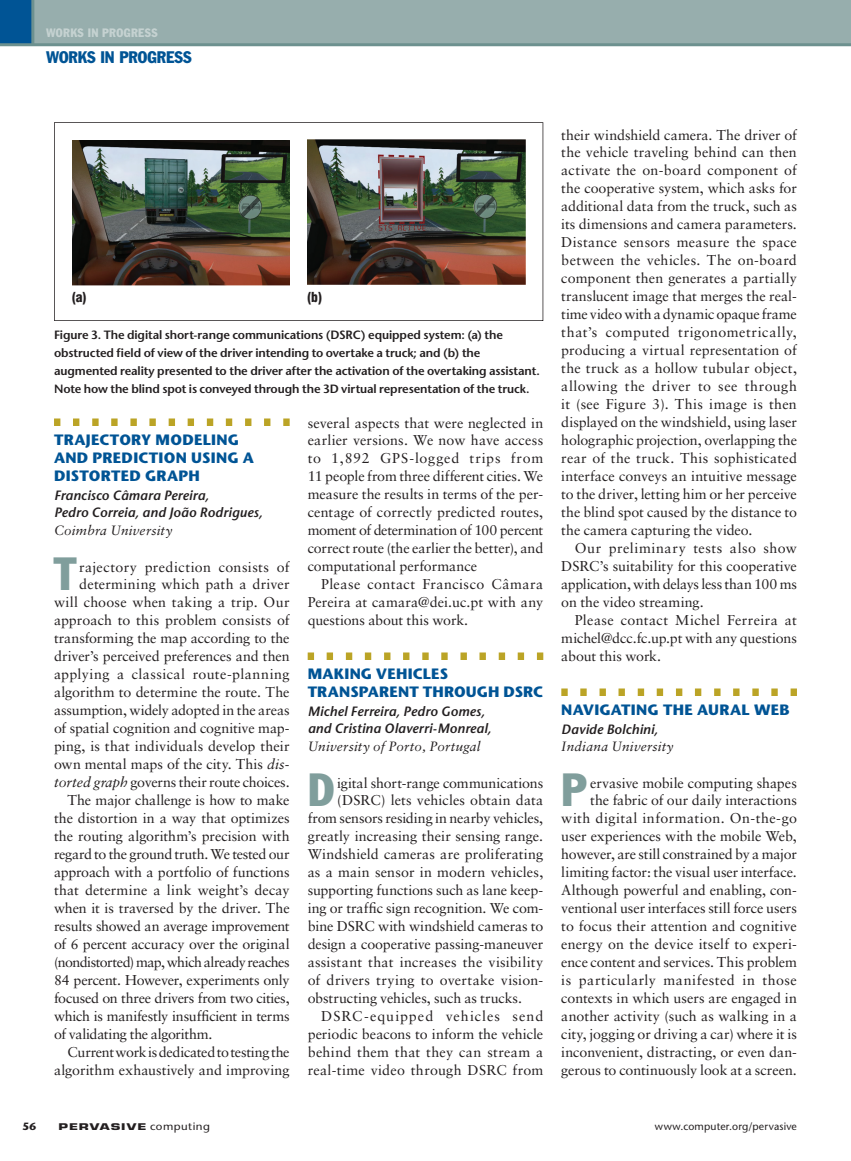
<style>
.page{position:relative;width:851px;height:1161px;background:#fff}
.page>*{position:absolute;margin:0;border:0;box-sizing:border-box;transform-origin:0 0}
.t1{font:condensed 45.75px "Franklin Gothic Std";color:#809e9c}
.t2{font:condensed 16.5px "Franklin Gothic Std";color:#005495}
.t3{font:700 15px/18px "Stone Sans Std";letter-spacing:.015em;color:#005495}
.t4{font:14.25px/18px "Sabon LT Std";color:#231f20;text-align:justify}
.t5{font:14.25px "Sabon LT Std";letter-spacing:-.02em;color:#231f20}
.t6{font:14.25px "Sabon LT Std";letter-spacing:.02em;color:#231f20}
.t7{font:14.25px "Sabon LT Std";letter-spacing:.025em;color:#231f20}
.t8{font:14.25px "Sabon LT Std";letter-spacing:-.04em;color:#231f20}
.t9{font:14.25px "Sabon LT Std";letter-spacing:-.025em;color:#231f20}
.t10{font:14.25px "Sabon LT Std";letter-spacing:.07em;color:#231f20}
.t11{font:italic 600 13.5px/18px "Stone Sans Std";letter-spacing:.005em;color:#231f20}
.t12{font:italic 13.5px "Sabon LT Std";letter-spacing:.015em;color:#231f20}
.t13{font:900 condensed 13.5px "Helvetica LT Std";color:#231f20}
.t14{font:600 12px/18px "Stone Sans Std";letter-spacing:-.01em;color:#231f20}
.t15{font:condensed 12px "Franklin Gothic Std";letter-spacing:.035em;color:#c5d2d1}
.t16{font:500 10.5px "Stone Sans Std";letter-spacing:.02em;color:#231f20}
.t17{font:700 10.5px "Stone Sans Std";color:#231f20}
.t18{font:700 9px "Eurostile LT Std";letter-spacing:.07em;color:#231f20;scale:1.5 1}
.s1{font-style:italic}
.s2{font-family:"Stone Sans Std";font-weight:500;font-size:10.5px}
</style>
<div class="page">
<div style="left:0;top:0;width:34px;height:45px;background:#005495"></div>
<div style="left:34px;top:0;width:816px;height:45px;background:#97aead"></div>
<hr style="left:31px;top:0;width:3px;height:46px;background:#6d918f">
<hr style="left:850px;top:0;width:1px;height:45px;background:#97aead">
<hr style="left:0;top:43px;width:850px;height:3px;background:#6d918f">
<svg style="left:54px;top:418px;width:236px;height:8px"></svg>
<svg style="left:308px;top:652px;width:235px;height:8px"></svg>
<svg style="left:561px;top:688px;width:235px;height:8px"></svg>
<img style="left:54px;top:122px;width:489px;height:199px">
<p class="t15" style="left:46px;top:26px;width:113px">WORKS IN PROGRESS</p>
<p class="t2" style="left:46px;top:47px;width:147px">WORKS IN PROGRESS</p>
<p class="t13" style="left:72px;top:288px;width:16px">(a)</p>
<p class="t13" style="left:307px;top:288px;width:16px">(b)</p>
<p class="t14" style="left:54px;top:326px;width:487px">Figure 3. The digital short-range communications (DSRC) equipped system: (a) the obstructed field of view of the driver intending to overtake a truck; and (b) the augmented reality presented to the driver after the activation of the overtaking assistant.<br>Note how the blind spot is conveyed through the 3D virtual representation of the truck.</p>
<p class="t3" style="left:54px;top:431px;width:160px">TRAJEC TORY MODELING<br>AND PREDIC TION USING</p>
<p class="t3" style="left:243px;top:449px;width:13px">A</p>
<p class="t3" style="left:54px;top:467px;width:5px">DIS</p>
<p class="t3" style="left:79px;top:467px;width:122px">TORTED GRAPH</p>
<p class="t11" style="left:54px;top:486px;width:210px">Francisco Câmara Pereira,<br>Pedro Correia, and João Rodrigues,</p>
<p class="t12" style="left:54px;top:523px;width:120px">Coimbra University</p>
<h1 class="t1" style="left:54px;top:545px;width:24px">T</h1>
<p class="t7" style="left:79px;top:558px;width:212px">rajectory prediction consists of</p>
<p class="t4" style="left:79px;top:575px;width:212px">determining which path a driver</p>
<p class="t6" style="left:54px;top:594px;width:237px">will choose when taking a trip. Our</p>
<p class="t4" style="left:54px;top:611px;width:237px">approach to this problem consists of</p>
<p class="t4" style="left:54px;top:629px;width:237px">transforming the map according to the</p>
<p class="t4" style="left:54px;top:647px;width:237px">driver’s perceived preferences and then</p>
<p class="t7" style="left:54px;top:666px;width:237px">applying a classical route-planning</p>
<p class="t4" style="left:54px;top:683px;width:237px">algorithm to determine the route. The</p>
<p class="t4" style="left:54px;top:701px;width:237px">assumption, widely adopted in the areas</p>
<p class="t4" style="left:54px;top:719px;width:237px">of spatial cognition and cognitive map-</p>
<p class="t4" style="left:54px;top:737px;width:237px">ping, is that individuals develop their</p>
<p class="t4" style="left:54px;top:755px;width:237px">own mental maps of the city. This <span class="s1">dis-</span></p>
<p class="t5" style="left:54px;top:774px;width:237px"><span class="s1">torted graph</span> governs their route choices.</p>
<p class="t4" style="left:67px;top:791px;width:223px">The major challenge is how to make</p>
<p class="t4" style="left:54px;top:809px;width:237px">the distortion in a way that optimizes</p>
<p class="t4" style="left:54px;top:827px;width:237px">the routing algorithm’s precision with</p>
<p class="t5" style="left:54px;top:846px;width:237px">regard to the ground truth. We tested our</p>
<p class="t4" style="left:54px;top:863px;width:237px">approach with a portfolio of functions</p>
<p class="t4" style="left:54px;top:881px;width:237px">that determine a link weight’s decay</p>
<p class="t4" style="left:54px;top:899px;width:237px">when it is traversed by the driver. The</p>
<p class="t9" style="left:54px;top:918px;width:237px">results showed an average improvement</p>
<p class="t4" style="left:54px;top:935px;width:237px">of 6 percent accuracy over the original</p>
<p class="t8" style="left:54px;top:954px;width:237px">(nondistorted) map, which already reaches</p>
<p class="t4" style="left:54px;top:971px;width:237px">84 percent. However, experiments only</p>
<p class="t5" style="left:54px;top:990px;width:237px">focused on three drivers from two cities,</p>
<p class="t4" style="left:54px;top:1007px;width:237px">which is manifestly insufficient in terms</p>
<p class="t5" style="left:54px;top:1026px;width:160px">of validating the algorithm.</p>
<p class="t5" style="left:67px;top:1044px;width:223px">Current work is dedicated to testing the</p>
<p class="t4" style="left:54px;top:1061px;width:237px">algorithm exhaustively and improving</p>
<p class="t4" style="left:308px;top:413px;width:237px">several aspects that were neglected in earlier versions. We now have access to 1,892 GPS-logged trips from 11 people from three different cities. We measure the results in terms of the per&shy;centage of correctly predicted routes, moment of determination of 100 percent correct route (the earlier the better), and computational performance</p>
<p class="t4" style="left:308px;top:575px;width:237px;text-indent:13px">Please contact Francisco Câmara Pereira at camara@dei.uc.pt with any questions about this work.</p>
<p class="t3" style="left:308px;top:665px;width:39px">MAKING</p>
<p class="t3" style="left:376px;top:665px;width:64px">VE HICLES</p>
<p class="t3" style="left:308px;top:683px;width:42px">TRANSP</p>
<p class="t3" style="left:368px;top:683px;width:177px">AREN T THROUGH DSRC</p>
<p class="t11" style="left:308px;top:702px;width:185px">Michel Ferreira, Pedro Gomes, and Cristina Olaverri-Monreal,</p>
<p class="t12" style="left:308px;top:739px;width:174px">University of Porto, Portugal</p>
<h1 class="t1" style="left:308px;top:761px;width:28px">D</h1>
<p class="t4" style="left:337px;top:773px;width:207px">igital short-range communications</p>
<p class="t4" style="left:337px;top:791px;width:208px">(DSRC) lets vehicles obtain data</p>
<p class="t4" style="left:307px;top:809px;width:237px">from sensors residing in nearby vehicles,</p>
<p class="t4" style="left:307px;top:827px;width:237px">greatly increasing their sensing range.</p>
<p class="t4" style="left:307px;top:845px;width:237px">Windshield cameras are proliferating</p>
<p class="t4" style="left:307px;top:863px;width:237px">as a main sensor in modern vehicles,</p>
<p class="t4" style="left:307px;top:881px;width:237px">supporting functions such as lane keep-</p>
<p class="t4" style="left:307px;top:899px;width:237px">ing or traffic sign recognition. We com-</p>
<p class="t4" style="left:307px;top:917px;width:237px">bine DSRC with windshield cameras to</p>
<p class="t4" style="left:307px;top:935px;width:237px">design a cooperative passing-maneuver</p>
<p class="t6" style="left:307px;top:954px;width:237px">assistant that increases the visibility</p>
<p class="t4" style="left:307px;top:971px;width:237px">of drivers trying to overtake vision-</p>
<p class="t4" style="left:307px;top:989px;width:216px">obstructing vehicles, such as trucks.</p>
<p class="t10" style="left:321px;top:1008px;width:224px">DSRC-equipped vehicles send</p>
<p class="t4" style="left:307px;top:1025px;width:237px">periodic beacons to inform the vehicle</p>
<p class="t7" style="left:307px;top:1044px;width:237px">behind them that they can stream a</p>
<p class="t6" style="left:307px;top:1062px;width:237px">real-time video through DSRC from</p>
<p class="t4" style="left:561px;top:125px;width:237px">their windshield camera. The driver of the vehicle traveling behind can then activate the on-board component of the cooperative system, which asks for additional data from the truck, such as its dimensions and camera parameters.<br>Distance sensors measure the space between the vehicles. The on-board component then generates a partially translucent image that merges the real&shy;time video with a dynamic opaque frame that’s computed trigonometrically, producing a virtual representation of the truck as a hollow tubular object, allowing the driver to see through it (see Figure 3). This image is then displayed on the windshield, using laser holographic projection, overlapping the rear of the truck. This sophisticated interface conveys an intuitive message to the driver, letting him or her perceive the blind spot caused by the distance to the camera capturing the video.</p>
<p class="t4" style="left:561px;top:539px;width:237px;text-indent:13px">Our preliminary tests also show DSRC’s suitability for this cooperative application, with delays less than 100 ms on the video streaming.</p>
<p class="t4" style="left:561px;top:611px;width:237px;text-indent:13px">Please contact Michel Ferreira at michel@dcc.fc.up.pt with any questions about this work.</p>
<p class="t3" style="left:561px;top:701px;width:72px">NAVIGATING</p>
<p class="t3" style="left:663px;top:701px;width:113px">THE AURAL WEB</p>
<p class="t11" style="left:561px;top:720px;width:98px">Davide Bolchini,</p>
<p class="t12" style="left:561px;top:739px;width:114px">Indiana University</p>
<h1 class="t1" style="left:561px;top:761px;width:27px">P</h1>
<p class="t4" style="left:561px;top:773px;width:237px;text-align:right">ervasive mobile computing shapes<br>the fabric of our daily interactions with digital information. On-the-go user experiences with the mobile Web, however, are still constrained by a major limiting factor: the visual user interface.<br>Although powerful and enabling, con&shy;ventional user interfaces still force users to focus their attention and cognitive energy on the device itself to experi&shy;ence content and services. This problem is particularly manifested in those contexts in which users are engaged in another activity (such as walking in a city, jogging or driving a car) where it is inconvenient, distracting, or even dan&shy;gerous to continuously look at a screen.</p>
<p class="t17" style="left:22px;top:1120px;width:15px">56</p>
<p class="t18" style="left:58px;top:1121px;width:102px">PERVASIVE <span class="s2">computing</span></p>
<p class="t16" style="left:655px;top:1120px;width:143px">www.computer.org/pervasive</p>
</div>
